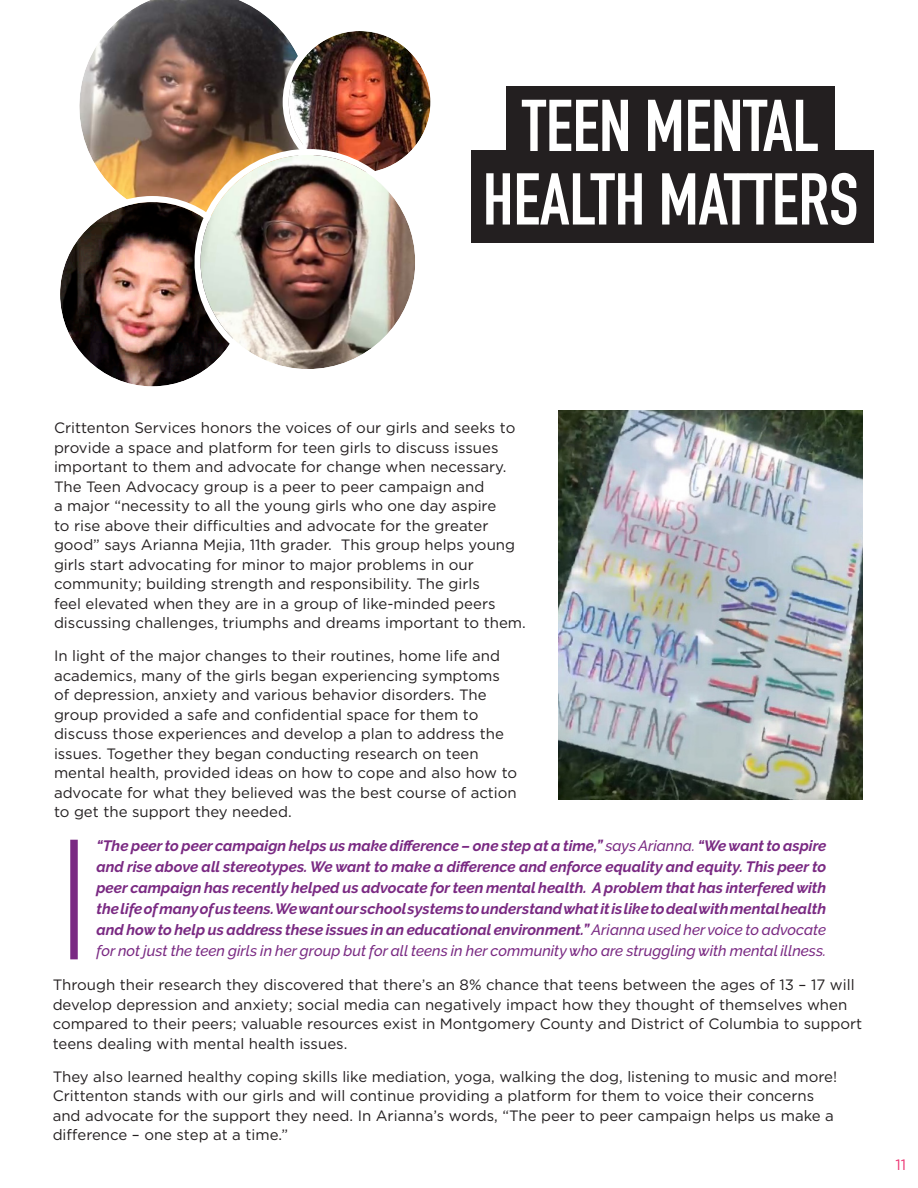
<style>
.page{position:relative;width:918px;height:1188px;background:#fff}
.page>*{position:absolute;margin:0;border:0;box-sizing:border-box;transform-origin:0 0}
.t1{font:700 72px "DIN Condensed";color:#fff}
.t2{font:15px/19.5px "Gotham";color:#231f20}
.t3{font:italic 700 15px/21px "Raleway";color:#7a2a83;text-align:justify}
.t4{font:15px "Gotham";color:#ec3774}
.s1{font-weight:500}
</style>
<div class="page">
<div style="left:506px;top:86px;width:329px;height:93px;background:#231f20"></div>
<div style="left:471px;top:150px;width:403px;height:92px;background:#231f20"></div>
<img style="left:558px;top:411px;width:305px;height:388px">
<img style="left:79px;top:0;width:244px;height:226px">
<img style="left:60px;top:202px;width:184px;height:184px;border-radius:92px">
<div style="left:54px;top:196px;width:196px;height:196px;border:6px solid #fff;border-radius:50%"></div>
<img style="left:289px;top:31px;width:142px;height:142px;border-radius:71px">
<div style="left:283px;top:25px;width:154px;height:154px;border:6px solid #fff;border-radius:50%"></div>
<img style="left:185px;top:140px;width:242px;height:238px">
<div style="left:70px;top:840px;width:8px;height:119px;background:#7a2a83"></div>
<p class="t1" style="left:522px;top:77px;width:299px">TEEN MENTAL</p>
<p class="t1" style="left:483px;top:151px;width:377px">HEALTH MATTERS</p>
<p class="t2" style="left:54px;top:418px;width:473px">Crittenton Services honors the voices of our girls and seeks to provide a space and platform for teen girls to discuss issues important to them and advocate for change when necessary.<br>The Teen Advocacy group is a peer to peer campaign and<br>a major “necessity to all the young girls who one day aspire<br>to rise above their difficulties and advocate for the greater good” says Arianna Mejia, 11th grader. This group helps young girls start advocating for minor to major problems in our community; building strength and responsibility. The girls<br>feel elevated when they are in a group of like-minded peers discussing challenges, triumphs and dreams important to them.</p>
<p class="t2" style="left:54px;top:646px;width:465px">In light of the major changes to their routines, home life and academics, many of the girls began experiencing symptoms of depression, anxiety and various behavior disorders. The group provided a safe and confidential space for them to discuss those experiences and develop a plan to address the issues. Together they began conducting research on teen mental health, provided ideas on how to cope and also how to advocate for what they believed was the best course of action to get the support they needed.</p>
<p class="t3" style="left:96px;top:835px;width:731px">“The peer to peer campaign helps us make difference – one step at a time,” <span class="s1">says Arianna.</span> “We want to aspire and rise above all stereotypes. We want to make a difference and enforce equality and equity. This peer to peer campaign has recently helped us advocate for teen mental health. A problem that has interfered with the life of many of us teens. We want our school systems to understand what it is like to deal with mental health and how to help us address these issues in an educational environment.” <span class="s1">Arianna used her voice to advocate for not just the teen girls in her group but for all teens in her community who are struggling with mental illness.</span></p>
<p class="t2" style="left:53px;top:975px;width:811px">Through their research they discovered that there’s an 8% chance that teens between the ages of 13 – 17 will develop depression and anxiety; social media can negatively impact how they thought of themselves when compared to their peers; valuable resources exist in Montgomery County and District of Columbia to support teens dealing with mental health issues.</p>
<p class="t2" style="left:53px;top:1066px;width:786px">They also learned healthy coping skills like mediation, yoga, walking the dog, listening to music and more!<br>Crittenton stands with our girls and will continue providing a platform for them to voice their concerns and advocate for the support they need. In Arianna’s words, “The peer to peer campaign helps us make a difference – one step at a time.”</p>
<p class="t4" style="left:895px;top:1155px;width:12px">11</p>
</div>
